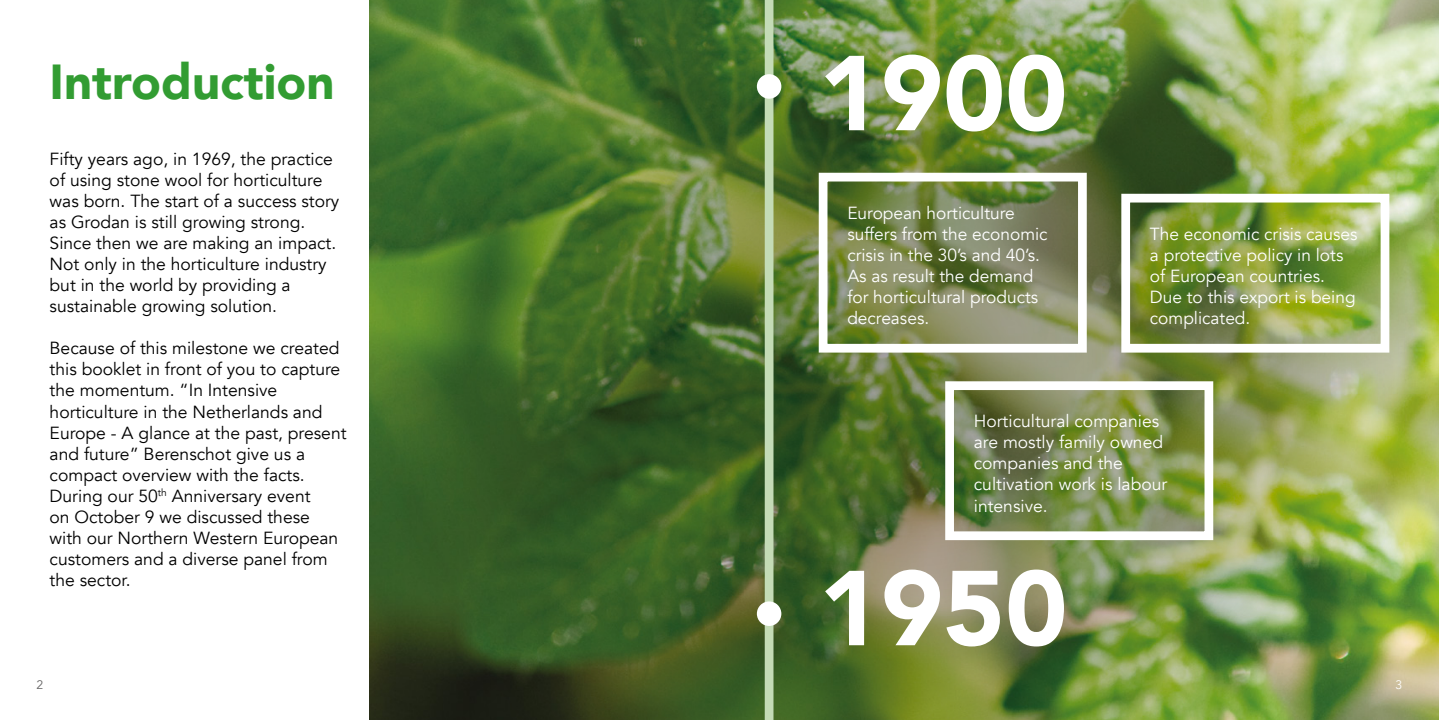
<style>
.page{position:relative;width:1439px;height:720px;background:#fff}
.page>*{position:absolute;margin:0;border:0;box-sizing:border-box;transform-origin:0 0}
.t1{font:900 105px "Avenir";color:#fff}
.t2{font:900 49px "Avenir";color:#329c32}
.t3{font:17.5px/21px "Avenir";color:#000}
.t4{font:17.5px/21px "Avenir";color:#fff}
.t5{font:12.25px "Avenir";color:#646363}
.t6{font:12.25px "Avenir";color:#fff}
</style>
<div class="page">
<img style="left:370px;top:0;width:1069px;height:719px">
<div style="left:765px;top:0;width:8px;height:719px;background:#c4dbb6"></div>
<div style="left:757px;top:74px;width:24px;height:25px;background:#fff;border-radius:50%"></div>
<div style="left:757px;top:601px;width:24px;height:24px;background:#fff;border-radius:50%"></div>
<div style="left:819px;top:173px;width:267px;height:179px;border:9px solid #fff"></div>
<div style="left:945px;top:381px;width:268px;height:159px;border:9px solid #fff"></div>
<div style="left:1121px;top:194px;width:268px;height:158px;border:9px solid #fff"></div>
<h2 class="t2" style="left:50px;top:40px;width:286px">Introduction</h2>
<p class="t3" style="left:50px;top:149px;width:291px">Fifty years ago, in 1969, the practice of using stone wool for horticulture was born. The start of a success story as Grodan is still growing strong.<br>Since then we are making an impact.<br>Not only in the horticulture industry but in the world by providing a sustainable growing solution.</p>
<p class="t3" style="left:50px;top:338px;width:298px">Because of this milestone we created this booklet in front of you to capture the momentum. “In Intensive horticulture in the Netherlands and<br>Europe - A glance at the past, present and future” Berenschot give us a compact overview with the facts.<br>During our 50<sup>th</sup> Anniversary event<br>on October 9 we discussed these with our Northern Western European customers and a diverse panel from the sector.</p>
<h1 class="t1" style="left:819px;top:4px;width:250px">1900</h1>
<p class="t4" style="left:847px;top:202px;width:202px">European horticulture suffers from the economic crisis in the 30’s and 40’s.<br>As as result the demand for horticultural products decreases.</p>
<p class="t4" style="left:1150px;top:223px;width:209px">The economic crisis causes a protective policy in lots of European countries.<br>Due to this export is being complicated.</p>
<p class="t4" style="left:974px;top:411px;width:195px">Horticultural companies are mostly family owned companies and the cultivation work is labour intensive.</p>
<h1 class="t1" style="left:819px;top:518px;width:250px">1950</h1>
<p class="t5" style="left:37px;top:677px;width:8px">2</p>
<p class="t6" style="left:1395px;top:677px;width:8px">3</p>
</div>
